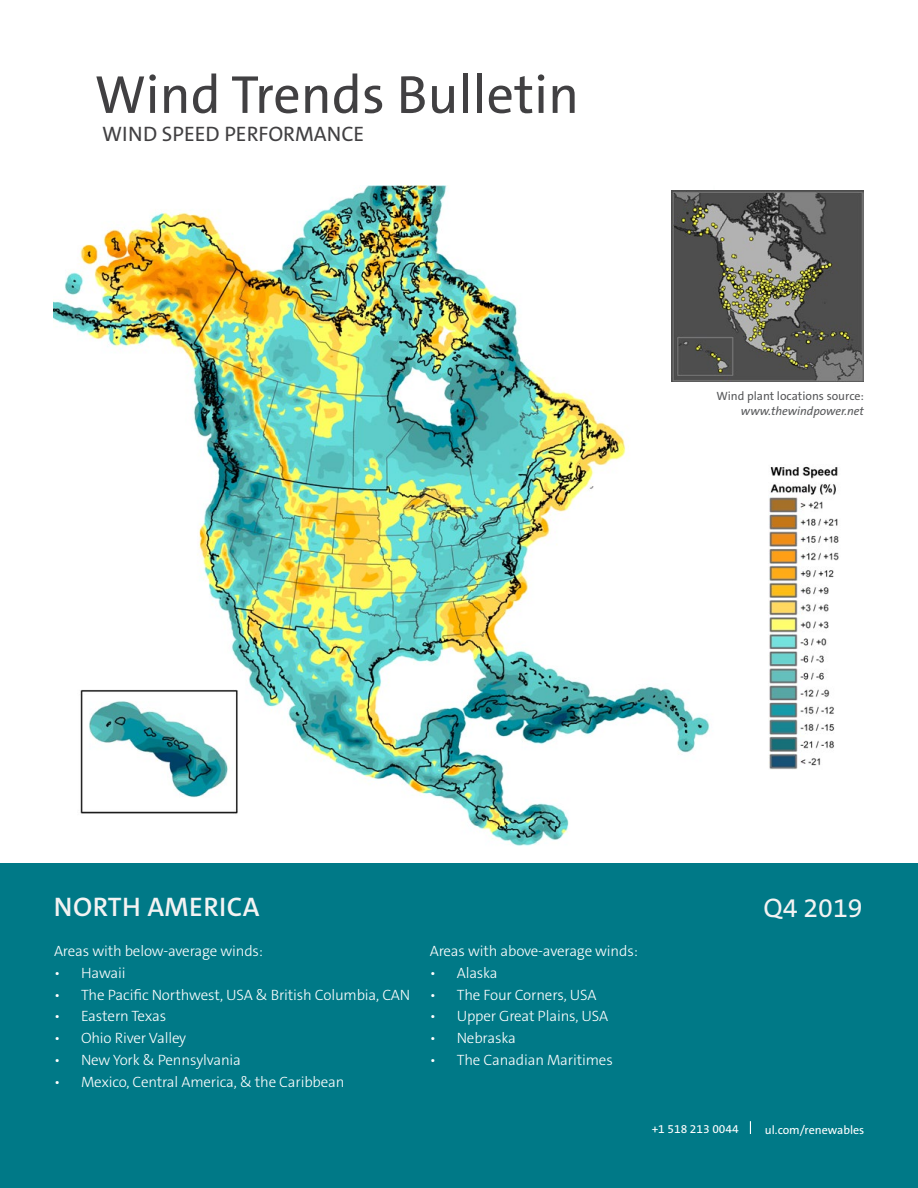
<style>
.page{position:relative;width:918px;height:1188px;background:#fff}
.page>*{position:absolute;margin:0;border:0;box-sizing:border-box;transform-origin:0 0}
.t1{font:54px "The Sans C5";color:#414042}
.t2{font:600 27px "The Sans C5";letter-spacing:.02em;color:#f3f3f3}
.t3{font:27px "The Sans C5";color:#f3f3f3}
.t4{font:21px "The Sans C5";color:#414042}
.t5{font:300 15px "The Sans C5";letter-spacing:-.01em;color:#fff}
.t6{font:12px "The Sans C5";color:#fff}
.t7{font:12px "The Sans C5";color:#58595b}
.t8{font:italic 12px "The Sans C5";color:#58595b}
</style>
<div class="page">
<div style="left:0;top:864px;width:918px;height:324px;background:#007987"></div>
<img style="left:53px;top:186px;width:661px;height:660px">
<img style="left:769px;top:466px;width:70px;height:304px">
<img style="left:672px;top:190px;width:192px;height:191px">
<svg style="left:750px;top:1121px;width:1px;height:13px"></svg>
<h1 class="t1" style="left:94px;top:60px;width:486px">Wind Trends Bulletin</h1>
<h3 class="t4" style="left:102px;top:120px;width:264px">WIND SPEED PERFORMANCE</h3>
<p class="t7" style="left:716px;top:388px;width:149px">Wind plant locations source:</p>
<p class="t8" style="left:741px;top:403px;width:125px">www.thewindpower.net</p>
<h2 class="t2" style="left:54px;top:890px;width:207px">NORTH AMERICA</h2>
<p class="t5" style="left:54px;top:941px;width:211px">Areas with below-average winds:</p>
<p class="t5" style="left:54px;top:963px;width:73px">• Hawaii</p>
<p class="t5" style="left:54px;top:985px;width:358px">• The Pacific Northwest, USA &amp; British Columbia, CAN</p>
<p class="t5" style="left:54px;top:1007px;width:114px">• Eastern Texas</p>
<p class="t5" style="left:54px;top:1028px;width:134px">• Ohio River Valley</p>
<p class="t5" style="left:54px;top:1050px;width:189px">• New York &amp; Pennsylvania</p>
<p class="t5" style="left:54px;top:1072px;width:292px">• Mexico, Central America, &amp; the Caribbean</p>
<p class="t5" style="left:430px;top:941px;width:210px">Areas with above-average winds:</p>
<p class="t5" style="left:430px;top:963px;width:70px">• Alaska</p>
<p class="t5" style="left:430px;top:985px;width:168px">• The Four Corners, USA</p>
<p class="t5" style="left:430px;top:1007px;width:180px">• Upper Great Plains, USA</p>
<p class="t5" style="left:430px;top:1028px;width:88px">• Nebraska</p>
<p class="t5" style="left:430px;top:1050px;width:185px">• The Canadian Maritimes</p>
<h2 class="t3" style="left:764px;top:891px;width:101px">Q4 2019</h2>
<p class="t6" style="left:652px;top:1121px;width:89px">+1 518 213 0044</p>
<p class="t6" style="left:765px;top:1122px;width:101px">ul.com/renewables</p>
</div>
